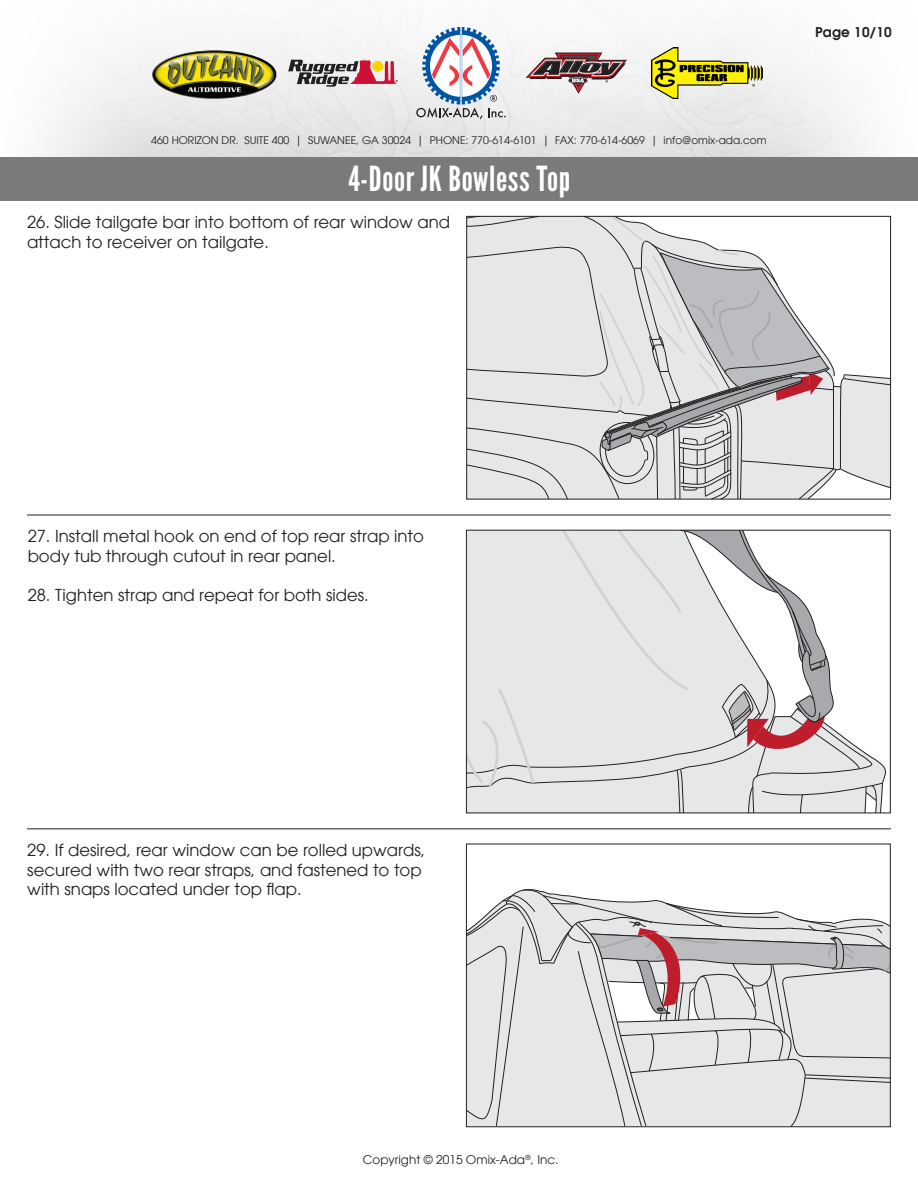
<style>
.page{position:relative;width:918px;height:1188px;background:#fff}
.page>*{position:absolute;margin:0;border:0;box-sizing:border-box;transform-origin:0 0}
.t1{font:34.5px "League Gothic";letter-spacing:.02em;color:#fff}
.t2{font:16.5px/19.8px "Avant Garde LT";color:#231f20}
.t3{font:600 13.5px "Avant Garde LT";letter-spacing:.02em;color:#231f20}
.t4{font:12px "Avant Garde LT";color:#231f20}
.t5{font:10.5px "Avant Garde LT";color:#231f20}
</style>
<div class="page">
<img style="left:0;top:21px;width:863px;height:139px">
<svg style="left:416px;top:27px;width:90px;height:92px"></svg>
<svg style="left:526px;top:53px;width:101px;height:41px"></svg>
<svg style="left:288px;top:60px;width:110px;height:27px"></svg>
<div style="left:1px;top:157px;width:917px;height:44px;background:#7a797b"></div>
<img style="left:152px;top:50px;width:125px;height:49px">
<img style="left:652px;top:47px;width:111px;height:52px">
<hr style="left:27px;top:515px;width:864px;height:1px;background:#231f20">
<hr style="left:27px;top:828px;width:864px;height:1px;background:#231f20">
<svg style="left:468px;top:532px;width:418px;height:279px"></svg>
<div style="left:466px;top:530px;width:425px;height:283px;border:1px solid #231f20"></div>
<svg style="left:468px;top:889px;width:421px;height:236px;background:#dbdadc"></svg>
<div style="left:466px;top:844px;width:425px;height:283px;border:1px solid #231f20"></div>
<svg style="left:468px;top:218px;width:421px;height:279px"></svg>
<div style="left:466px;top:216px;width:425px;height:283px;border:1px solid #231f20"></div>
<p class="t5" style="left:151px;top:134px;width:617px">460 HORIZON DR. SUITE 400 | SUWANEE, GA 30024 | PHONE: 770-614-6101 | FAX: 770-614-6069 | info@omix-ada.com</p>
<h1 class="t1" style="left:348px;top:159px;width:223px">4-Door JK Bowless Top</h1>
<p class="t2" style="left:27px;top:212px;width:425px">26. Slide tailgate bar into bottom of rear window and attach to receiver on tailgate.</p>
<p class="t3" style="left:815px;top:23px;width:78px">Page 10/10</p>
<p class="t2" style="left:28px;top:526px;width:398px">27. Install metal hook on end of top rear strap into body tub through cutout in rear panel.</p>
<p class="t2" style="left:28px;top:585px;width:343px">28. Tighten strap and repeat for both sides.</p>
<p class="t2" style="left:27px;top:840px;width:400px">29. If desired, rear window can be rolled upwards, secured with two rear straps, and fastened to top with snaps located under top flap.</p>
<p class="t4" style="left:363px;top:1153px;width:197px">Copyright © 2015 Omix-Ada<sup>®</sup>, Inc.</p>
</div>
